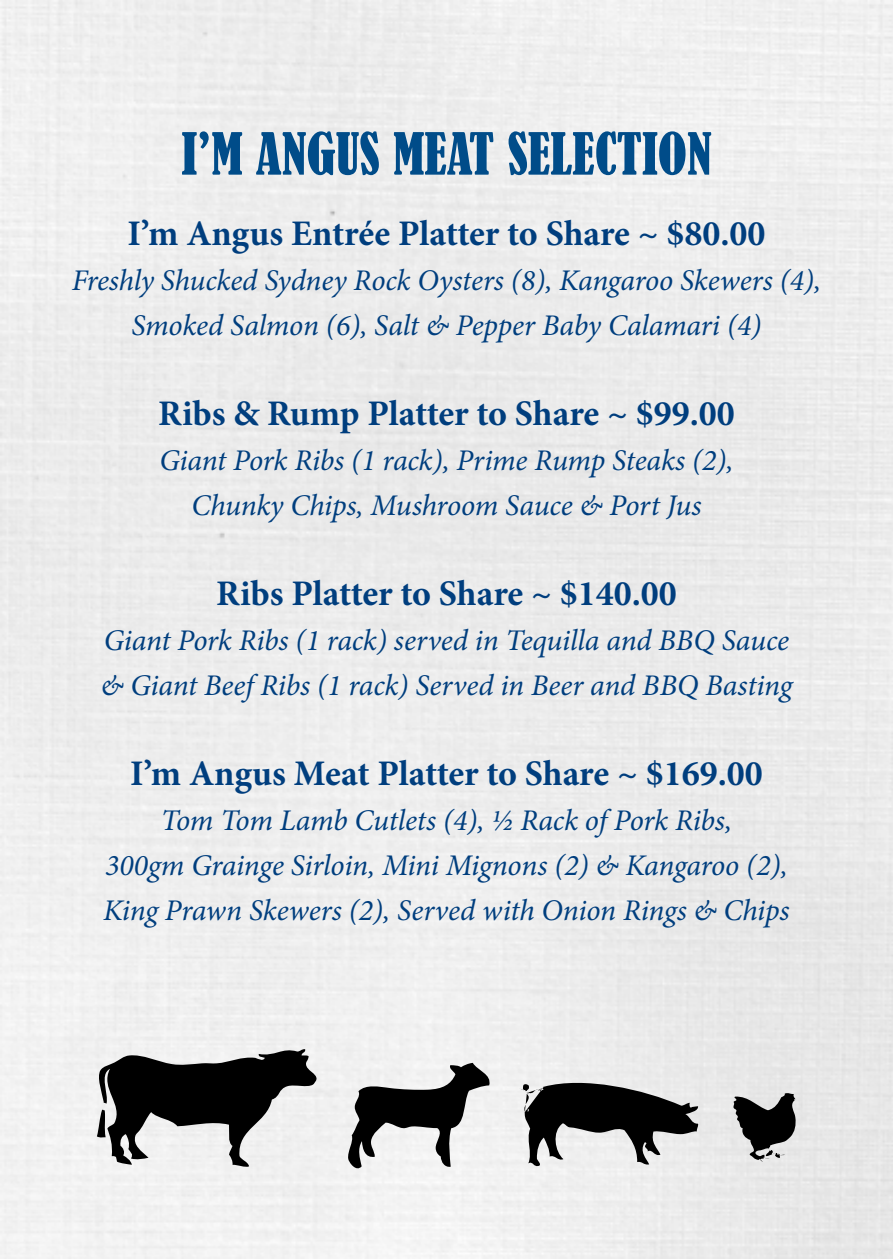
<style>
.page{position:relative;width:893px;height:1259px;background:#fff}
.page>*{position:absolute;margin:0;border:0;box-sizing:border-box;transform-origin:0 0}
.t1{font:condensed 54px "Bernard";color:#004c89}
.t2{font:700 36px "Minion Pro";letter-spacing:-.005em;color:#003e7e}
.t3{font:italic 30px/45px "Minion Pro";letter-spacing:-.01em;color:#003e7e;text-align:center}
</style>
<div class="page">
<svg style="left:96px;top:1047px;width:221px;height:121px"></svg>
<svg style="left:347px;top:1063px;width:145px;height:109px"></svg>
<svg style="left:519px;top:1076px;width:180px;height:92px"></svg>
<svg style="left:733px;top:1092px;width:63px;height:69px;background:#656565"></svg>
<h1 class="t1" style="left:181px;top:122px;width:532px">I’M ANGUS MEAT SELECTION</h1>
<p class="t2" style="left:127px;top:208px;width:640px">I’m Angus Entrée Platter to Share ~ $80.00</p>
<p class="t3" style="left:72px;top:258px;width:751px">Freshly Shucked Sydney Rock Oysters (8), Kangaroo Skewers (4),<br>Smoked Salmon (6), Salt &amp; Pepper Baby Calamari (4)</p>
<p class="t2" style="left:158px;top:388px;width:578px">Ribs &amp; Rump Platter to Share ~ $99.00</p>
<p class="t3" style="left:159px;top:438px;width:576px">Giant Pork Ribs (1 rack), Prime Rump Steaks (2),<br>Chunky Chips, Mushroom Sauce &amp; Port Jus</p>
<p class="t2" style="left:216px;top:568px;width:462px">Ribs Platter to Share ~ $140.00</p>
<p class="t3" style="left:101px;top:618px;width:693px;text-align:left">Giant Pork Ribs (1 rack) served in Tequilla and BBQ Sauce &amp; Giant Beef Ribs (1 rack) Served in Beer and BBQ Basting</p>
<p class="t2" style="left:130px;top:748px;width:634px">I’m Angus Meat Platter to Share ~ $169.00</p>
<p class="t3" style="left:103px;top:798px;width:688px">Tom Tom Lamb Cutlets (4), ½ Rack of Pork Ribs,<br>300gm Grainge Sirloin, Mini Mignons (2) &amp; Kangaroo (2),<br>King Prawn Skewers (2), Served with Onion Rings &amp; Chips</p>
</div>
